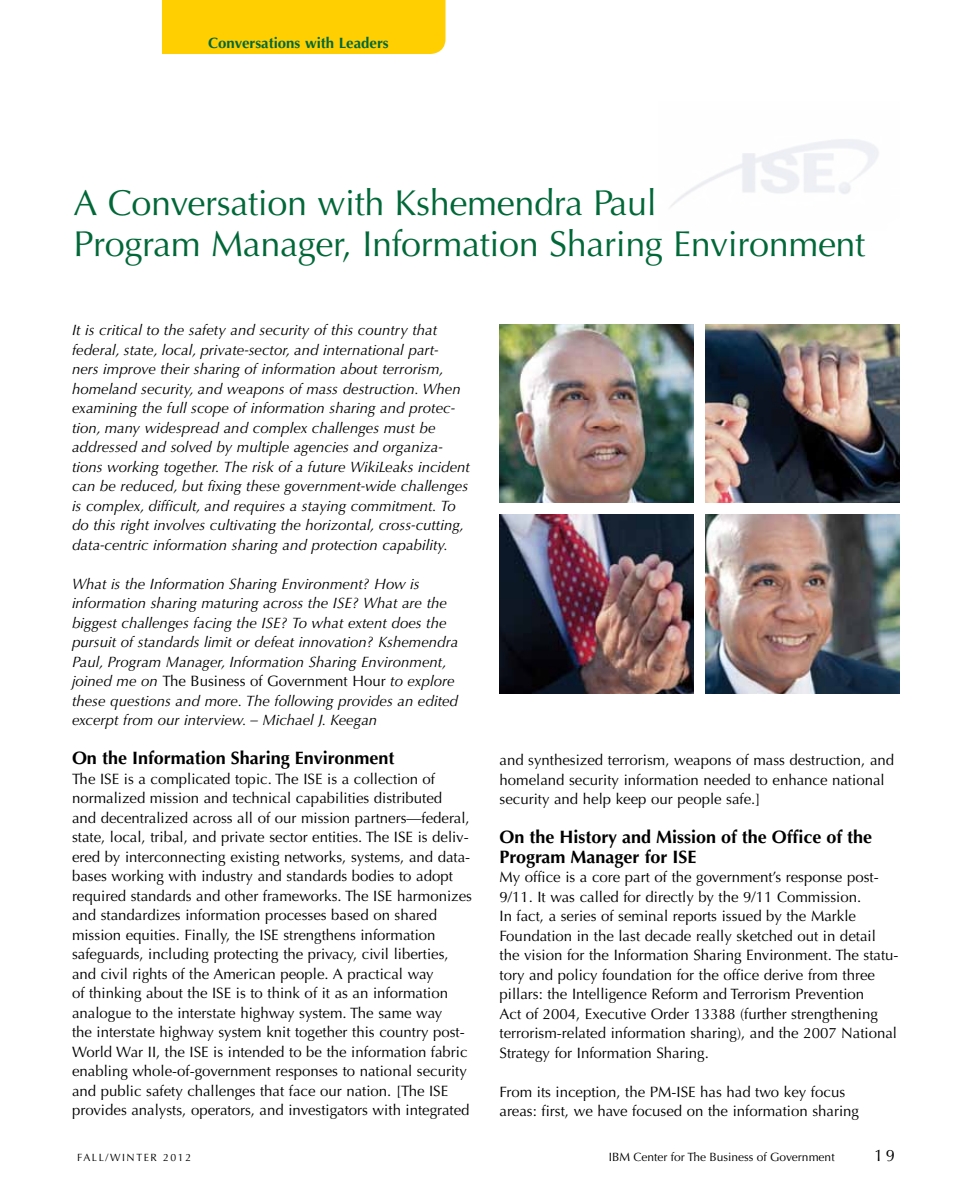
<style>
.page{position:relative;width:972px;height:1188px;background:#fff}
.page>*{position:absolute;margin:0;border:0;box-sizing:border-box;transform-origin:0 0}
.t1{font:36px/40.5px "Optima";letter-spacing:-.01em;color:#006838}
.t2{font:700 18px/19.5px "Optima";color:#000}
.t3{font:16.5px "Optima";color:#000}
.t4{font:15px/19.5px "Optima";color:#000}
.t5{font:italic 15px/19.5px "Optima";color:#000}
.t6{font:700 15px "Optima";color:#006838}
.t7{font:12px "Optima";color:#000}
.t8{font:10.5px "Optima";letter-spacing:.15em;color:#000}
.s1{font-style:normal}
</style>
<div class="page">
<div style="left:162px;top:0;width:284px;height:54px;background:#ffcf01"></div>
<img style="left:706px;top:514px;width:194px;height:179px">
<img style="left:500px;top:514px;width:194px;height:179px">
<img style="left:500px;top:324px;width:194px;height:179px">
<img style="left:706px;top:324px;width:194px;height:179px">
<p class="t6" style="left:208px;top:34px;width:182px">Conversations with Leaders</p>
<h1 class="t1" style="left:74px;top:183px;width:793px">A Conversation with Kshemendra Paul<br>Program Manager, Information Sharing Environment</h1>
<p class="t5" style="left:72px;top:320px;width:400px">It is critical to the safety and security of this country that federal, state, local, private-sector, and international part-<br>ners improve their sharing of information about terrorism, homeland security, and weapons of mass destruction. When examining the full scope of information sharing and protec&shy;tion, many widespread and complex challenges must be addressed and solved by multiple agencies and organiza&shy;tions working together. The risk of a future WikiLeaks incident can be reduced, but fixing these government-wide challenges is complex, difficult, and requires a staying commitment. To do this right involves cultivating the horizontal, cross-cutting, data-centric information sharing and protection capability.</p>
<p class="t5" style="left:72px;top:574px;width:388px">What is the Information Sharing Environment? How is information sharing maturing across the ISE? What are the biggest challenges facing the ISE? To what extent does the pursuit of standards limit or defeat innovation? Kshemendra Paul, Program Manager, Information Sharing Environment, joined me on <span class="s1">The Business of Government Hour</span> to explore these questions and more. The following provides an edited excerpt from our interview. – Michael J. Keegan</p>
<p class="t2" style="left:72px;top:748px;width:324px">On the Information Sharing Environment</p>
<p class="t4" style="left:72px;top:769px;width:402px">The ISE is a complicated topic. The ISE is a collection of normalized mission and technical capabilities distributed<br>and decentralized across all of our mission partners—federal, state, local, tribal, and private sector entities. The ISE is deliv&shy;ered by interconnecting existing networks, systems, and data&shy;bases working with industry and standards bodies to adopt required standards and other frameworks. The ISE harmonizes and standardizes information processes based on shared mission equities. Finally, the ISE strengthens information safeguards, including protecting the privacy, civil liberties, and civil rights of the American people. A practical way<br>of thinking about the ISE is to think of it as an information analogue to the interstate highway system. The same way<br>the interstate highway system knit together this country post-World War II, the ISE is intended to be the information fabric enabling whole-of-government responses to national security and public safety challenges that face our nation. [The ISE provides analysts, operators, and investigators with integrated</p>
<p class="t4" style="left:500px;top:751px;width:396px">and synthesized terrorism, weapons of mass destruction, and homeland security information needed to enhance national security and help keep our people safe.]</p>
<p class="t2" style="left:500px;top:828px;width:374px">On the History and Mission of the Office of the<br>Program Manager for ISE</p>
<p class="t4" style="left:500px;top:868px;width:401px">My office is a core part of the government’s response post-9/11. It was called for directly by the 9/11 Commission.<br>In fact, a series of seminal reports issued by the Markle Foundation in the last decade really sketched out in detail the vision for the Information Sharing Environment. The statu&shy;tory and policy foundation for the office derive from three pillars: the Intelligence Reform and Terrorism Prevention<br>Act of 2004, Executive Order 13388 (further strengthening terrorism-related information sharing), and the 2007 National Strategy for Information Sharing.</p>
<p class="t4" style="left:500px;top:1082px;width:361px">From its inception, the PM-ISE has had two key focus areas: first, we have focused on the information sharing</p>
<p class="t8" style="left:77px;top:1152px;width:116px">FALL/WINTER 2012</p>
<p class="t7" style="left:609px;top:1150px;width:227px">IBM Center for The Business of Government</p>
<p class="t3" style="left:874px;top:1146px;width:22px">19</p>
</div>
